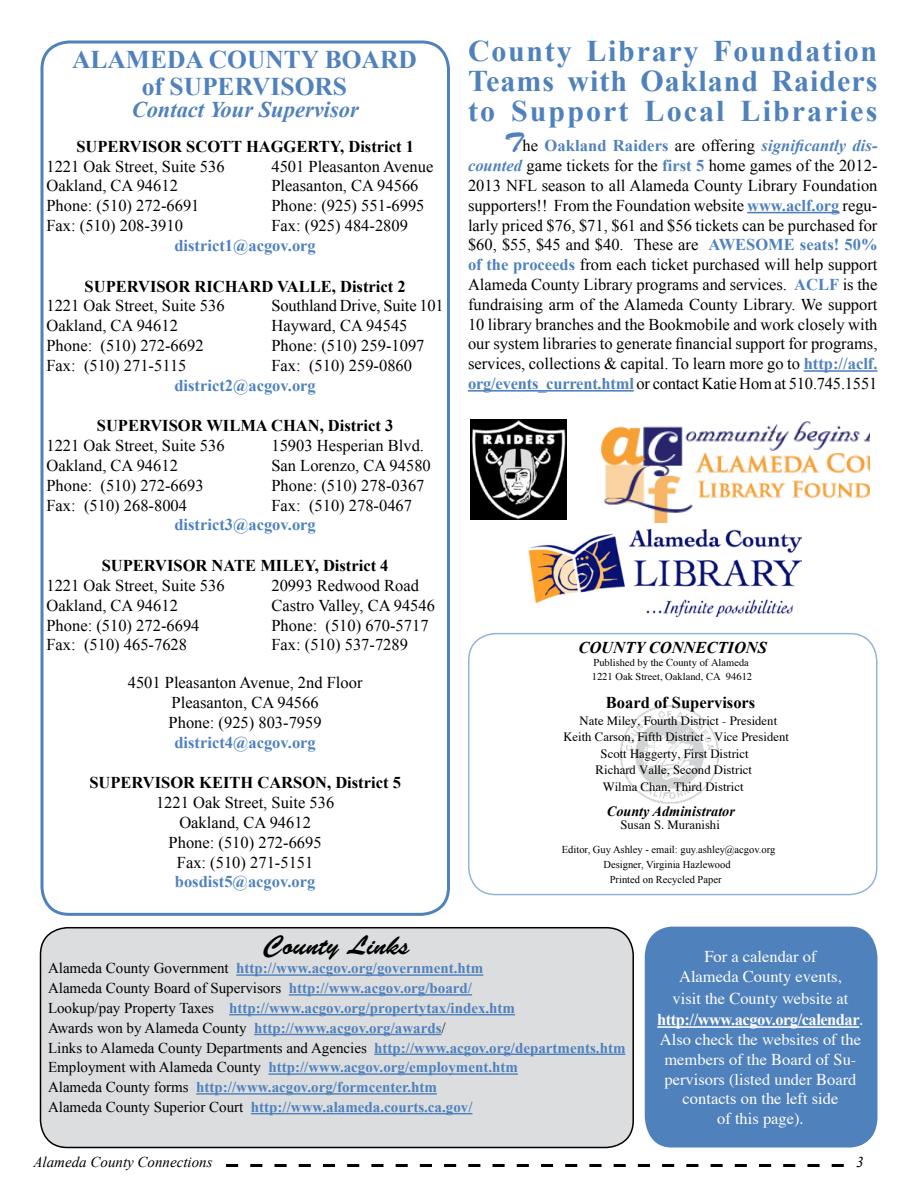
<style>
.page{position:relative;width:918px;height:1188px;background:#fff}
.page>*{position:absolute;margin:0;border:0;box-sizing:border-box;transform-origin:0 0}
.t1{font:700 30px/30px "Times New Roman";letter-spacing:.06em;color:#4f81bd;text-align:justify}
.t2{font:27px "Brush Script Std";color:#000}
.t3{font:700 25.5px/27px "Times New Roman";color:#4f81bd;text-align:center}
.t4{font:italic 700 22.5px "Times New Roman";color:#4f81bd}
.t5{font:16.5px/19.8px "Times New Roman";color:#000;text-align:center}
.t6{font:700 16.5px "Times New Roman";color:#000}
.t7{font:16.5px/19.8px "Times";color:#fff;text-align:center}
.t8{font:700 16.5px "Times New Roman";color:#4f81bd}
.t9{font:700 16.5px "Times New Roman";letter-spacing:-.03em;color:#fff}
.t10{font:italic 700 16.5px "Times New Roman";color:#000}
.t11{font:700 15px/19.8px "Times New Roman";color:#4f81bd}
.t12{font:italic 15px "Times New Roman";color:#000}
.t13{font:italic 700 14.25px "Times New Roman";color:#000}
.t14{font:12.75px/16.5px "Times";color:#000;text-align:center}
.t15{font:10.5px/15px "Times New Roman";color:#000;text-align:center}
.t16{font:10.5px/13.5px "Times";color:#000}
.s1{font-family:"Brush Script Std";font-size:27px;color:#4f81bd}
.s2{font-weight:700;color:#4f81bd}
.s3{font-weight:700;font-style:italic;color:#4f81bd}
.s4{font-style:inherit}
.s5{font-weight:400;color:#000}
.s6{font-family:"Times";font-weight:400;font-size:18px}
</style>
<div class="page">
<svg style="left:226px;top:1164px;width:618px;height:3px"></svg>
<div style="left:40px;top:928px;width:593px;height:220px;background:#dcddde;border-radius:27px"></div>
<hr style="left:236px;top:974px;width:247px;height:2px;background:#4f81bd">
<hr style="left:289px;top:994px;width:183px;height:2px;background:#4f81bd">
<hr style="left:229px;top:1014px;width:286px;height:1px;background:#4f81bd">
<hr style="left:254px;top:1034px;width:188px;height:1px;background:#4f81bd">
<hr style="left:374px;top:1054px;width:251px;height:1px;background:#4f81bd">
<hr style="left:268px;top:1073px;width:250px;height:2px;background:#4f81bd">
<hr style="left:196px;top:1093px;width:241px;height:2px;background:#4f81bd">
<hr style="left:251px;top:1113px;width:222px;height:1px;background:#4f81bd">
<div style="left:40px;top:927px;width:594px;height:221px;border:2px solid #000;border-radius:27px"></div>
<div style="left:40px;top:40px;width:410px;height:876px;border:3px solid #4f81bd;border-radius:27px"></div>
<div style="left:644px;top:926px;width:234px;height:222px;background:#4f81bd"></div>
<div style="left:468px;top:633px;width:410px;height:262px;border:2px solid #95b3d7;border-radius:27px"></div>
<img style="left:620px;top:705px;width:99px;height:99px">
<hr style="left:747px;top:212px;width:93px;height:1px;background:#4f81bd">
<hr style="left:804px;top:370px;width:73px;height:2px;background:#4f81bd">
<hr style="left:468px;top:390px;width:166px;height:2px;background:#4f81bd">
<img style="left:470px;top:419px;width:97px;height:100px">
<img style="left:602px;top:421px;width:267px;height:102px">
<img style="left:528px;top:529px;width:273px;height:87px">
<h3 class="t3" style="left:72px;top:45px;width:346px">ALAMEDA COUNTY BOARD of SUPERVISORS</h3>
<h3 class="t4" style="left:132px;top:94px;width:229px">Contact Your Supervisor</h3>
<p class="t6" style="left:76px;top:135px;width:339px">SUPERVISOR SCOTT HAGGERTY, District 1</p>
<p class="t5" style="left:46px;top:156px;width:180px">1221 Oak Street, Suite 536</p>
<p class="t5" style="left:271px;top:156px;width:163px">4501 Pleasanton Avenue</p>
<p class="t5" style="left:46px;top:176px;width:133px">Oakland, CA 94612</p>
<p class="t5" style="left:271px;top:176px;width:149px">Pleasanton, CA 94566</p>
<p class="t5" style="left:46px;top:196px;width:155px">Phone: (510) 272-6691</p>
<p class="t5" style="left:271px;top:196px;width:155px">Phone: (925) 551-6995</p>
<p class="t5" style="left:46px;top:215px;width:138px">Fax: (510) 208-3910</p>
<p class="t5" style="left:271px;top:215px;width:138px">Fax: (925) 484-2809</p>
<p class="t8" style="left:174px;top:234px;width:143px">district1@acgov.org</p>
<p class="t6" style="left:85px;top:275px;width:323px">SUPERVISOR RICHARD VALLE, District 2</p>
<p class="t5" style="left:46px;top:296px;width:180px">1221 Oak Street, Suite 536</p>
<p class="t5" style="left:271px;top:296px;width:174px">Southland Drive, Suite 101</p>
<p class="t5" style="left:46px;top:316px;width:133px">Oakland, CA 94612</p>
<p class="t5" style="left:271px;top:316px;width:138px">Hayward, CA 94545</p>
<p class="t5" style="left:46px;top:335px;width:159px">Phone: (510) 272-6692</p>
<p class="t5" style="left:271px;top:335px;width:155px">Phone: (510) 259-1097</p>
<p class="t5" style="left:46px;top:355px;width:142px">Fax: (510) 271-5115</p>
<p class="t5" style="left:271px;top:355px;width:142px">Fax: (510) 259-0860</p>
<p class="t8" style="left:174px;top:374px;width:143px">district2@acgov.org</p>
<p class="t6" style="left:97px;top:415px;width:298px">SUPERVISOR WILMA CHAN, District 3</p>
<p class="t5" style="left:46px;top:436px;width:180px">1221 Oak Street, Suite 536</p>
<p class="t5" style="left:271px;top:436px;width:154px">15903 Hesperian Blvd.</p>
<p class="t5" style="left:46px;top:455px;width:133px">Oakland, CA 94612</p>
<p class="t5" style="left:271px;top:455px;width:161px">San Lorenzo, CA 94580</p>
<p class="t5" style="left:46px;top:475px;width:159px">Phone: (510) 272-6693</p>
<p class="t5" style="left:271px;top:475px;width:155px">Phone: (510) 278-0367</p>
<p class="t5" style="left:46px;top:495px;width:142px">Fax: (510) 268-8004</p>
<p class="t5" style="left:271px;top:495px;width:142px">Fax: (510) 278-0467</p>
<p class="t8" style="left:174px;top:514px;width:143px">district3@acgov.org</p>
<p class="t6" style="left:102px;top:554px;width:288px">SUPERVISOR NATE MILEY, District 4</p>
<p class="t5" style="left:46px;top:575px;width:180px">1221 Oak Street, Suite 536</p>
<p class="t5" style="left:271px;top:575px;width:149px">20993 Redwood Road</p>
<p class="t5" style="left:46px;top:595px;width:133px">Oakland, CA 94612</p>
<p class="t5" style="left:271px;top:595px;width:165px">Castro Valley, CA 94546</p>
<p class="t5" style="left:46px;top:615px;width:155px">Phone: (510) 272-6694</p>
<p class="t5" style="left:271px;top:615px;width:159px">Phone: (510) 670-5717</p>
<p class="t5" style="left:46px;top:635px;width:142px">Fax: (510) 465-7628</p>
<p class="t5" style="left:271px;top:635px;width:138px">Fax: (510) 537-7289</p>
<p class="t5" style="left:128px;top:673px;width:236px">4501 Pleasanton Avenue, 2nd Floor<br>Pleasanton, CA 94566<br>Phone: (925) 803-7959</p>
<p class="t8" style="left:174px;top:731px;width:143px">district4@acgov.org</p>
<p class="t6" style="left:89px;top:772px;width:313px">SUPERVISOR KEITH CARSON, District 5</p>
<p class="t5" style="left:156px;top:793px;width:180px">1221 Oak Street, Suite 536<br>Oakland, CA 94612<br>Phone: (510) 272-6695<br>Fax: (510) 271-5151</p>
<p class="t8" style="left:175px;top:871px;width:142px">bosdist5@acgov.org</p>
<h1 class="t1" style="left:468px;top:35px;width:411px">County Library Foundation Teams with Oakland Raiders to Support Local Libraries</h1>
<p class="t5" style="left:468px;top:136px;width:411px;text-align:justify;text-indent:36px"><span class="s1">T</span>he <span class="s2">Oakland Raiders</span> are offering <span class="s3">significantly dis&shy;counted</span> game tickets for the <span class="s2">first 5</span> home games of the 2012- 2013 NFL season to all Alameda County Library Foundation supporters!! From the Foundation website <span class="s2">www.aclf.org</span> regu&shy;larly priced $76, $71, $61 and $56 tickets can be purchased for $60, $55, $45 and $40. These are <span class="s2">AWESOME seats! 50% of the proceeds</span> from each ticket purchased will help support Alameda County Library programs and services. <span class="s2">ACLF</span> is the fundraising arm of the Alameda County Library. We support 10 library branches and the Bookmobile and work closely with our system libraries to generate financial support for programs, services, collections &amp; capital. To learn more go to <span class="s2">http://aclf. org/events_current.html</span> or contact Katie Hom at 510.745.1551</p>
<p class="t10" style="left:578px;top:636px;width:190px">COUNTY CONNECTIONS</p>
<p class="t16" style="left:592px;top:656px;width:162px">Published by the County of Alameda<br>1221 Oak Street, Oakland, CA 94612</p>
<p class="t6" style="left:606px;top:691px;width:151px">Board of Supervisors</p>
<p class="t14" style="left:563px;top:712px;width:227px">Nate Miley, Fourth District - President Keith Carson, Fifth District - Vice President Scott Haggerty, First District<br>Richard Valle, Second District<br>Wilma Chan, Third District</p>
<p class="t13" style="left:607px;top:801px;width:130px">County Administrator</p>
<p class="t14" style="left:620px;top:816px;width:101px"><span class="s4">S</span>usan S. Muranishi</p>
<p class="t15" style="left:562px;top:842px;width:215px">Editor, Guy Ashley - email: guy.ashley@acgov.org<br>Designer, Virginia Hazlewood<br>Printed on Recycled Paper</p>
<h2 class="t2" style="left:264px;top:930px;width:147px">County Links</h2>
<p class="t11" style="left:48px;top:958px;width:579px"><span class="s5">Alameda County Government</span> http://www.acgov.org/government.htm<br><span class="s5">Alameda County Board of Supervisors</span> http://www.acgov.org/board/<br><span class="s5">Lookup/pay Property Taxes</span> http://www.acgov.org/propertytax/index.htm<br><span class="s5">Awards won by Alameda County</span> http://www.acgov.org/awards<span class="s5">/<br>Links to Alameda County Departments and Agencies</span> http://www.acgov.org/departments.htm <span class="s5">Employment with Alameda County</span> http://www.acgov.org/employment.htm<br><span class="s5">Alameda County forms</span> http://www.acgov.org/formcenter.htm<br><span class="s5">Alameda County Superior Court</span> http://www.alameda.courts.ca.gov/</p>
<p class="t7" style="left:679px;top:947px;width:164px">For a calendar of<br>Alameda County events,</p>
<p class="t7" style="left:673px;top:988px;width:178px">visit the County website at</p>
<p class="t9" style="left:657px;top:1008px;width:208px">http://www.acgov.org/calendar<span class="s6">.</span></p>
<p class="t7" style="left:660px;top:1029px;width:203px">Also check the websites of the members of the Board of Su&shy;pervisors (listed under Board contacts on the left side<br>of this page).</p>
<p class="t12" style="left:33px;top:1152px;width:181px">Alameda County Connections</p>
<p class="t12" style="left:856px;top:1152px;width:9px">3</p>
</div>
